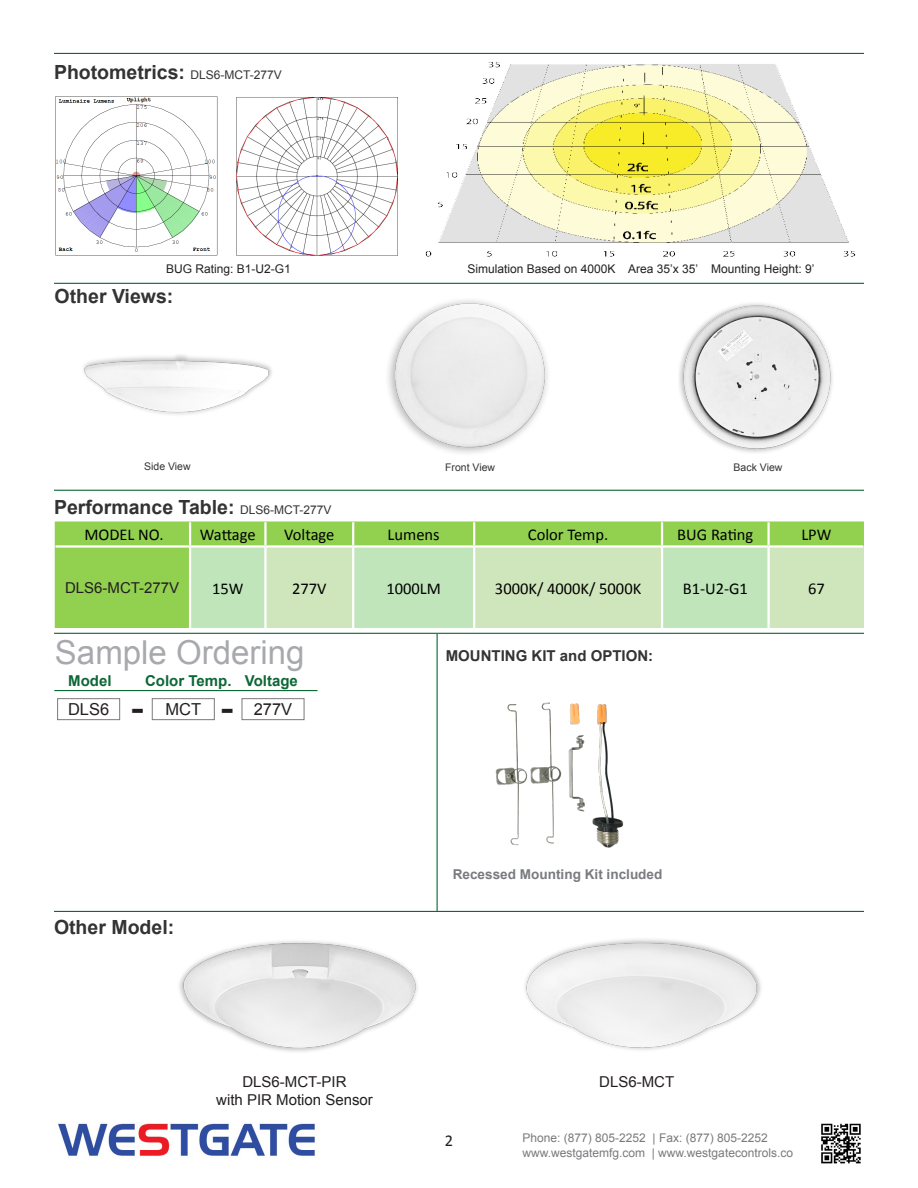
<style>
.page{position:relative;width:918px;height:1188px;background:#fff}
.page>*{position:absolute;margin:0;border:0;box-sizing:border-box;transform-origin:0 0}
.t1{font:33px "Arial";color:#a8a9ad}
.t2{font:700 28.5px "Verdana";color:#231f20}
.t3{font:700 19.5px "Arial";color:#333}
.t4{font:16.5px "Calibri";color:#000}
.t5{font:16.5px "Arial";color:#231f20}
.t6{font:16.5px "Calibri";color:#231f20}
.t7{font:15px "Arial";color:#231f20}
.t8{font:700 15px "Arial";color:#0d6736}
.t9{font:700 15px "Arial";color:#333}
.t10{font:700 13.65px "Arial";color:#7a7b7e}
.t11{font:12px "Arial";color:#787a7d}
.t12{font:12px "Arial";color:#231f20}
.t13{font:10.5px "Arial";color:#333}
.s1{font-weight:400;font-size:12px}
</style>
<div class="page">
<hr style="left:54px;top:490px;width:810px;height:1px;background:#0d6736">
<hr style="left:54px;top:53px;width:810px;height:1px;background:#0d6736">
<hr style="left:54px;top:283px;width:810px;height:1px;background:#0d6736">
<hr style="left:54px;top:633px;width:810px;height:1px;background:#0d6736">
<hr style="left:54px;top:911px;width:810px;height:1px;background:#0d6736">
<hr style="left:437px;top:634px;width:1px;height:277px;background:#0d6736">
<img style="left:426px;top:62px;width:430px;height:195px">
<img style="left:58px;top:1123px;width:257px;height:34px">
<img style="left:821px;top:1123px;width:40px;height:41px">
<img style="left:83px;top:354px;width:189px;height:61px">
<img style="left:679px;top:303px;width:153px;height:150px">
<img style="left:388px;top:300px;width:160px;height:153px">
<div style="left:57px;top:698px;width:63px;height:22px;border:1px solid #787a7d"></div>
<div style="left:152px;top:698px;width:63px;height:22px;border:1px solid #787a7d"></div>
<div style="left:242px;top:698px;width:62px;height:22px;border:1px solid #787a7d"></div>
<hr style="left:54px;top:690px;width:264px;height:1px;background:#0d6736">
<img style="left:495px;top:702px;width:129px;height:146px">
<img style="left:236px;top:97px;width:162px;height:159px">
<img style="left:55px;top:96px;width:163px;height:160px">
<div style="left:55px;top:522px;width:809px;height:106px;background:#92d050"></div>
<div style="left:191px;top:548px;width:73px;height:80px;background:#c0e5bb"></div>
<svg style="left:267px;top:546px;width:597px;height:82px;background:#c9e5bb"></svg>
<hr style="left:189px;top:522px;width:2px;height:23px;background:#fff">
<hr style="left:264px;top:522px;width:3px;height:23px;background:#fff">
<hr style="left:352px;top:522px;width:2px;height:23px;background:#fff">
<hr style="left:473px;top:522px;width:2px;height:23px;background:#fff">
<hr style="left:661px;top:522px;width:2px;height:23px;background:#fff">
<hr style="left:767px;top:522px;width:3px;height:23px;background:#fff">
<hr style="left:189px;top:548px;width:2px;height:80px;background:#fff">
<hr style="left:264px;top:548px;width:3px;height:80px;background:#fff">
<hr style="left:352px;top:548px;width:2px;height:80px;background:#fff">
<hr style="left:473px;top:548px;width:2px;height:80px;background:#fff">
<hr style="left:661px;top:548px;width:2px;height:80px;background:#fff">
<hr style="left:767px;top:548px;width:3px;height:80px;background:#fff">
<hr style="left:56px;top:545px;width:134px;height:3px;background:#fff">
<hr style="left:190px;top:545px;width:75px;height:3px;background:#fff">
<hr style="left:265px;top:545px;width:88px;height:3px;background:#fff">
<hr style="left:353px;top:545px;width:121px;height:3px;background:#fff">
<hr style="left:474px;top:545px;width:188px;height:3px;background:#fff">
<hr style="left:662px;top:545px;width:107px;height:3px;background:#fff">
<hr style="left:769px;top:545px;width:94px;height:3px;background:#fff">
<img style="left:179px;top:941px;width:239px;height:111px">
<img style="left:525px;top:939px;width:236px;height:111px">
<p class="t3" style="left:54px;top:60px;width:229px">Photometrics: <span class="s1">DLS6-MCT-277V</span></p>
<p class="t12" style="left:166px;top:261px;width:126px">BUG Rating: B1-U2-G1</p>
<p class="t12" style="left:468px;top:261px;width:349px">Simulation Based on 4000K Area 35’x 35’ Mounting Height: 9’</p>
<p class="t3" style="left:55px;top:283px;width:120px">Other Views:</p>
<p class="t13" style="left:144px;top:460px;width:48px">Side View</p>
<p class="t3" style="left:54px;top:494px;width:279px">Performance Table: <span class="s1">DLS6-MCT-277V</span></p>
<p class="t13" style="left:445px;top:460px;width:51px">Front View</p>
<p class="t13" style="left:734px;top:460px;width:50px">Back View</p>
<p class="t4" style="left:84px;top:523px;width:81px">MODEL NO.</p>
<p class="t4" style="left:200px;top:523px;width:57px">Wattage</p>
<p class="t4" style="left:284px;top:523px;width:52px">Voltage</p>
<p class="t4" style="left:388px;top:523px;width:54px">Lumens</p>
<p class="t4" style="left:528px;top:523px;width:82px">Color Temp.</p>
<p class="t4" style="left:677px;top:523px;width:78px">BUG Rating</p>
<p class="t4" style="left:801px;top:523px;width:32px">LPW</p>
<p class="t7" style="left:65px;top:578px;width:116px">DLS6-MCT-277V</p>
<p class="t4" style="left:212px;top:577px;width:33px">15W</p>
<p class="t4" style="left:292px;top:577px;width:36px">277V</p>
<p class="t4" style="left:386px;top:577px;width:56px">1000LM</p>
<p class="t4" style="left:495px;top:577px;width:148px">3000K/ 4000K/ 5000K</p>
<p class="t4" style="left:683px;top:577px;width:67px">B1-U2-G1</p>
<p class="t4" style="left:808px;top:577px;width:18px">67</p>
<p class="t1" style="left:55px;top:630px;width:251px">Sample Ordering</p>
<p class="t2" style="left:131px;top:692px;width:15px">-</p>
<p class="t2" style="left:220px;top:692px;width:15px">-</p>
<p class="t8" style="left:145px;top:671px;width:88px">Color Temp.</p>
<p class="t8" style="left:245px;top:671px;width:55px">Voltage</p>
<p class="t8" style="left:68px;top:671px;width:45px">Model</p>
<p class="t5" style="left:68px;top:699px;width:43px">DLS6</p>
<p class="t5" style="left:166px;top:699px;width:37px">MCT</p>
<p class="t5" style="left:254px;top:699px;width:40px">277V</p>
<p class="t3" style="left:54px;top:915px;width:122px">Other Model:</p>
<p class="t7" style="left:242px;top:1072px;width:106px">DLS6-MCT-PIR</p>
<p class="t7" style="left:216px;top:1090px;width:158px">with PIR Motion Sensor</p>
<p class="t9" style="left:446px;top:646px;width:209px">MOUNTING KIT and OPTION:</p>
<p class="t10" style="left:453px;top:866px;width:211px">Recessed Mounting Kit included</p>
<p class="t6" style="left:445px;top:1129px;width:10px">2</p>
<p class="t7" style="left:599px;top:1072px;width:76px">DLS6-MCT</p>
<p class="t11" style="left:522px;top:1130px;width:247px">Phone: (877) 805-2252 | Fax: (877) 805-2252</p>
<p class="t11" style="left:522px;top:1145px;width:272px">www.westgatemfg.com | www.westgatecontrols.co</p>
</div>
